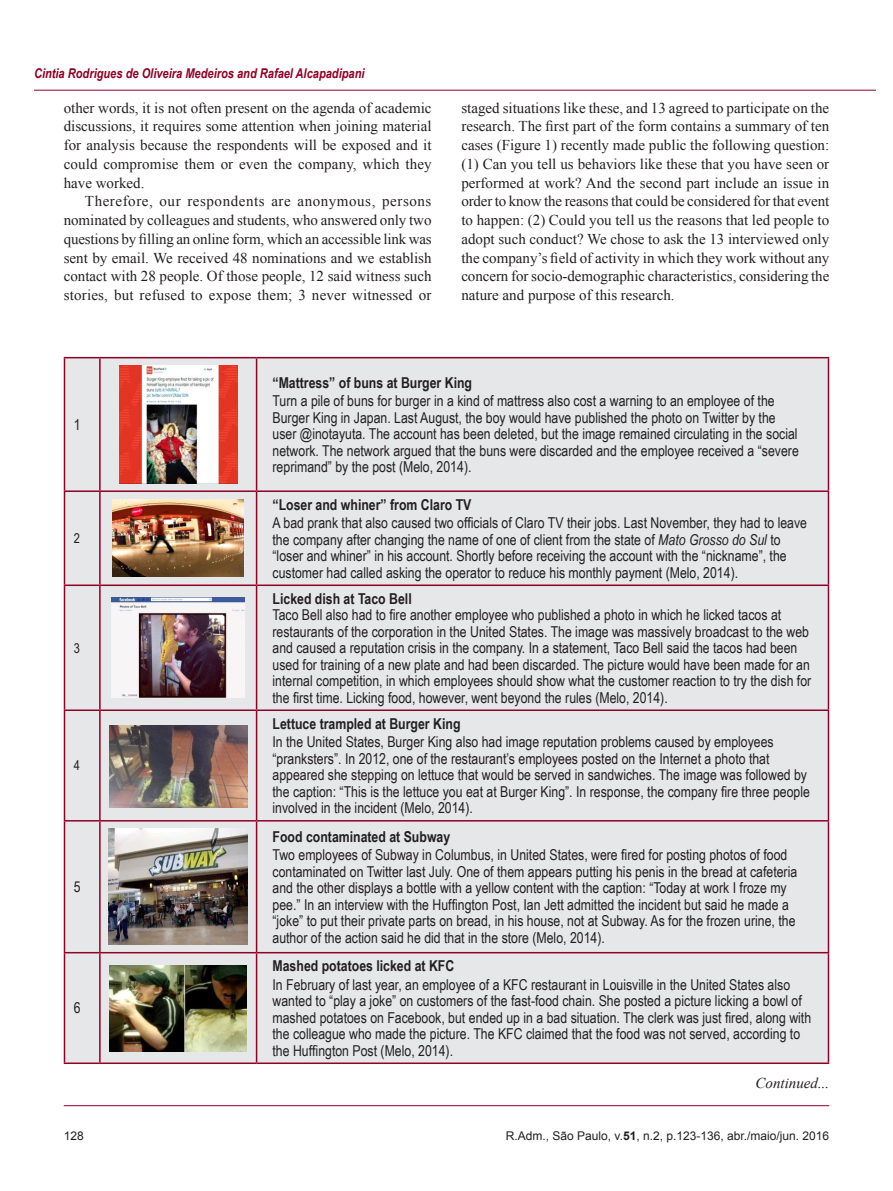
<style>
.page{position:relative;width:893px;height:1191px;background:#fff}
.page>*{position:absolute;margin:0;border:0;box-sizing:border-box;transform-origin:0 0}
.Tab_-_Texto{font:15px/16.5px "Arial Narrow";color:#231f20}
.Texto{font:15px/18.8px "Times New Roman";letter-spacing:.005em;color:#231f20;text-align:justify}
.Tab_-_Texto-2{font:700 15px "Arial Narrow";color:#231f20}
.formulas{font:italic 15px "Times New Roman";color:#231f20}
.t1{font:italic 700 13.5px "Arial Narrow";color:#900126}
.Tab_-_Texto-3{font:13.5px "Arial Narrow";color:#231f20}
.t2{font:12px "Arial";color:#231f20}
.s1{font-style:italic}
.s2{font-weight:700}
</style>
<div class="page">
<hr style="left:64px;top:1105px;width:765px;height:1px;background:#900126">
<hr style="left:34px;top:90px;width:842px;height:1px;background:#900126">
<div style="left:65px;top:358px;width:763px;height:704px;background:#e6e7e9"></div>
<hr style="left:64px;top:357px;width:36px;height:1px;background:#900126">
<hr style="left:64px;top:358px;width:1px;height:132px;background:#900126">
<hr style="left:100px;top:357px;width:157px;height:1px;background:#900126">
<hr style="left:99px;top:358px;width:2px;height:132px;background:#900126">
<hr style="left:257px;top:357px;width:572px;height:1px;background:#900126">
<hr style="left:256px;top:358px;width:1px;height:132px;background:#900126">
<hr style="left:828px;top:358px;width:1px;height:132px;background:#900126">
<hr style="left:64px;top:490px;width:36px;height:2px;background:#900126">
<hr style="left:64px;top:492px;width:1px;height:92px;background:#900126">
<hr style="left:100px;top:490px;width:157px;height:2px;background:#900126">
<hr style="left:99px;top:492px;width:2px;height:92px;background:#900126">
<hr style="left:257px;top:490px;width:572px;height:2px;background:#900126">
<hr style="left:256px;top:492px;width:1px;height:92px;background:#900126">
<hr style="left:828px;top:492px;width:1px;height:92px;background:#900126">
<hr style="left:64px;top:584px;width:36px;height:2px;background:#900126">
<hr style="left:64px;top:586px;width:1px;height:123px;background:#900126">
<hr style="left:100px;top:584px;width:157px;height:2px;background:#900126">
<hr style="left:99px;top:586px;width:2px;height:123px;background:#900126">
<hr style="left:257px;top:584px;width:572px;height:2px;background:#900126">
<hr style="left:256px;top:586px;width:1px;height:123px;background:#900126">
<hr style="left:828px;top:586px;width:1px;height:123px;background:#900126">
<hr style="left:64px;top:709px;width:36px;height:2px;background:#900126">
<hr style="left:64px;top:711px;width:1px;height:109px;background:#900126">
<hr style="left:100px;top:709px;width:157px;height:2px;background:#900126">
<hr style="left:99px;top:711px;width:2px;height:109px;background:#900126">
<hr style="left:257px;top:709px;width:572px;height:2px;background:#900126">
<hr style="left:256px;top:711px;width:1px;height:109px;background:#900126">
<hr style="left:828px;top:711px;width:1px;height:109px;background:#900126">
<hr style="left:64px;top:820px;width:36px;height:1px;background:#900126">
<hr style="left:64px;top:821px;width:1px;height:131px;background:#900126">
<hr style="left:100px;top:820px;width:157px;height:1px;background:#900126">
<hr style="left:99px;top:821px;width:2px;height:131px;background:#900126">
<hr style="left:257px;top:820px;width:572px;height:1px;background:#900126">
<hr style="left:256px;top:821px;width:1px;height:131px;background:#900126">
<hr style="left:828px;top:821px;width:1px;height:131px;background:#900126">
<hr style="left:64px;top:952px;width:36px;height:1px;background:#900126">
<hr style="left:64px;top:953px;width:1px;height:109px;background:#900126">
<hr style="left:100px;top:952px;width:157px;height:1px;background:#900126">
<hr style="left:99px;top:953px;width:2px;height:109px;background:#900126">
<hr style="left:257px;top:952px;width:572px;height:1px;background:#900126">
<hr style="left:256px;top:953px;width:1px;height:109px;background:#900126">
<hr style="left:828px;top:953px;width:1px;height:109px;background:#900126">
<hr style="left:64px;top:1062px;width:36px;height:2px;background:#900126">
<hr style="left:100px;top:1062px;width:157px;height:2px;background:#900126">
<hr style="left:257px;top:1062px;width:572px;height:2px;background:#900126">
<img style="left:120px;top:365px;width:118px;height:118px">
<img style="left:113px;top:499px;width:130px;height:77px">
<img style="left:112px;top:598px;width:133px;height:99px">
<img style="left:110px;top:725px;width:138px;height:82px">
<img style="left:109px;top:829px;width:139px;height:115px">
<img style="left:110px;top:965px;width:137px;height:86px">
<p class="t1" style="left:34px;top:63px;width:332px">Cintia Rodrigues de Oliveira Medeiros and Rafael Alcapadipani</p>
<p class="Texto" style="left:64px;top:98px;width:369px">other words, it is not often present on the agenda of academic discussions, it requires some attention when joining material for analysis because the respondents will be exposed and it could compromise them or even the company, which they have worked.</p>
<p class="Texto" style="left:64px;top:192px;width:370px;text-indent:21px">Therefore, our respondents are anonymous, persons nominated by colleagues and students, who answered only two questions by filling an online form, which an accessible link was sent by email. We received 48 nominations and we establish contact with 28 people. Of those people, 12 said witness such stories, but refused to expose them; 3 never witnessed or</p>
<p class="Texto" style="left:461px;top:98px;width:370px">staged situations like these, and 13 agreed to participate on the research. The first part of the form contains a summary of ten cases (Figure 1) recently made public the following question: (1) Can you tell us behaviors like these that you have seen or performed at work? And the second part include an issue in order to know the reasons that could be considered for that event to happen: (2) Could you tell us the reasons that led people to adopt such conduct? We chose to ask the 13 interviewed only the company’s field of activity in which they work without any concern for socio-demographic characteristics, considering the nature and purpose of this research.</p>
<p class="Tab_-_Texto" style="left:74px;top:416px;width:8px">1</p>
<p class="Tab_-_Texto-3" style="left:74px;top:528px;width:8px">2</p>
<p class="Tab_-_Texto-3" style="left:74px;top:638px;width:8px">3</p>
<p class="Tab_-_Texto-3" style="left:74px;top:755px;width:8px">4</p>
<p class="Tab_-_Texto" style="left:74px;top:878px;width:8px">5</p>
<p class="Tab_-_Texto" style="left:74px;top:999px;width:8px">6</p>
<p class="Tab_-_Texto-2" style="left:273px;top:371px;width:201px">“Mattress” of buns at Burger King</p>
<p class="Tab_-_Texto" style="left:273px;top:392px;width:528px">Turn a pile of buns for burger in a kind of mattress also cost a warning to an employee of the Burger King in Japan. Last August, the boy would have published the photo on Twitter by the user @inotayuta. The account has been deleted, but the image remained circulating in the social network. The network argued that the buns were discarded and the employee received a “severe reprimand” by the post (Melo, 2014).</p>
<p class="Tab_-_Texto-2" style="left:273px;top:493px;width:200px">“Loser and whiner” from Claro TV</p>
<p class="Tab_-_Texto" style="left:273px;top:514px;width:536px">A bad prank that also caused two officials of Claro TV their jobs. Last November, they had to leave the company after changing the name of one of client from the state of <span class="s1">Mato Grosso do Sul</span> to “loser and whiner” in his account. Shortly before receiving the account with the “nickname”, the customer had called asking the operator to reduce his monthly payment (Melo, 2014).</p>
<p class="Tab_-_Texto" style="left:273px;top:589px;width:540px"><span class="s2">Licked dish at Taco Bell<br></span>Taco Bell also had to fire another employee who published a photo in which he licked tacos at restaurants of the corporation in the United States. The image was massively broadcast to the web and caused a reputation crisis in the company. In a statement, Taco Bell said the tacos had been used for training of a new plate and had been discarded. The picture would have been made for an internal competition, in which employees should show what the customer reaction to try the dish for the first time. Licking food, however, went beyond the rules (Melo, 2014).</p>
<p class="Tab_-_Texto-2" style="left:273px;top:712px;width:189px">Lettuce trampled at Burger King</p>
<p class="Tab_-_Texto" style="left:273px;top:733px;width:539px">In the United States, Burger King also had image reputation problems caused by employees “pranksters”. In 2012, one of the restaurant’s employees posted on the Internet a photo that appeared she stepping on lettuce that would be served in sandwiches. The image was followed by the caption: “This is the lettuce you eat at Burger King”. In response, the company fire three people involved in the incident (Melo, 2014).</p>
<p class="Tab_-_Texto-2" style="left:273px;top:825px;width:179px">Food contaminated at Subway</p>
<p class="Tab_-_Texto" style="left:273px;top:846px;width:526px">Two employees of Subway in Columbus, in United States, were fired for posting photos of food contaminated on Twitter last July. One of them appears putting his penis in the bread at cafeteria and the other displays a bottle with a yellow content with the caption: “Today at work I froze my pee.” In an interview with the Huffington Post, Ian Jett admitted the incident but said he made a “joke” to put their private parts on bread, in his house, not at Subway. As for the frozen urine, the author of the action said he did that in the store (Melo, 2014).</p>
<p class="Tab_-_Texto-2" style="left:273px;top:954px;width:183px">Mashed potatoes licked at KFC</p>
<p class="Tab_-_Texto" style="left:273px;top:975px;width:540px">In February of last year, an employee of a KFC restaurant in Louisville in the United States also wanted to “play a joke” on customers of the fast-food chain. She posted a picture licking a bowl of mashed potatoes on Facebook, but ended up in a bad situation. The clerk was just fired, along with the colleague who made the picture. The KFC claimed that the food was not served, according to the Huffington Post (Melo, 2014).</p>
<p class="formulas" style="left:755px;top:1072px;width:75px">Continued...</p>
<p class="t2" style="left:64px;top:1128px;width:22px">128</p>
<p class="t2" style="left:506px;top:1128px;width:325px">R.Adm., São Paulo, v.<span class="s2">51</span>, n.2, p.123-136, abr./maio/jun. 2016</p>
</div>
